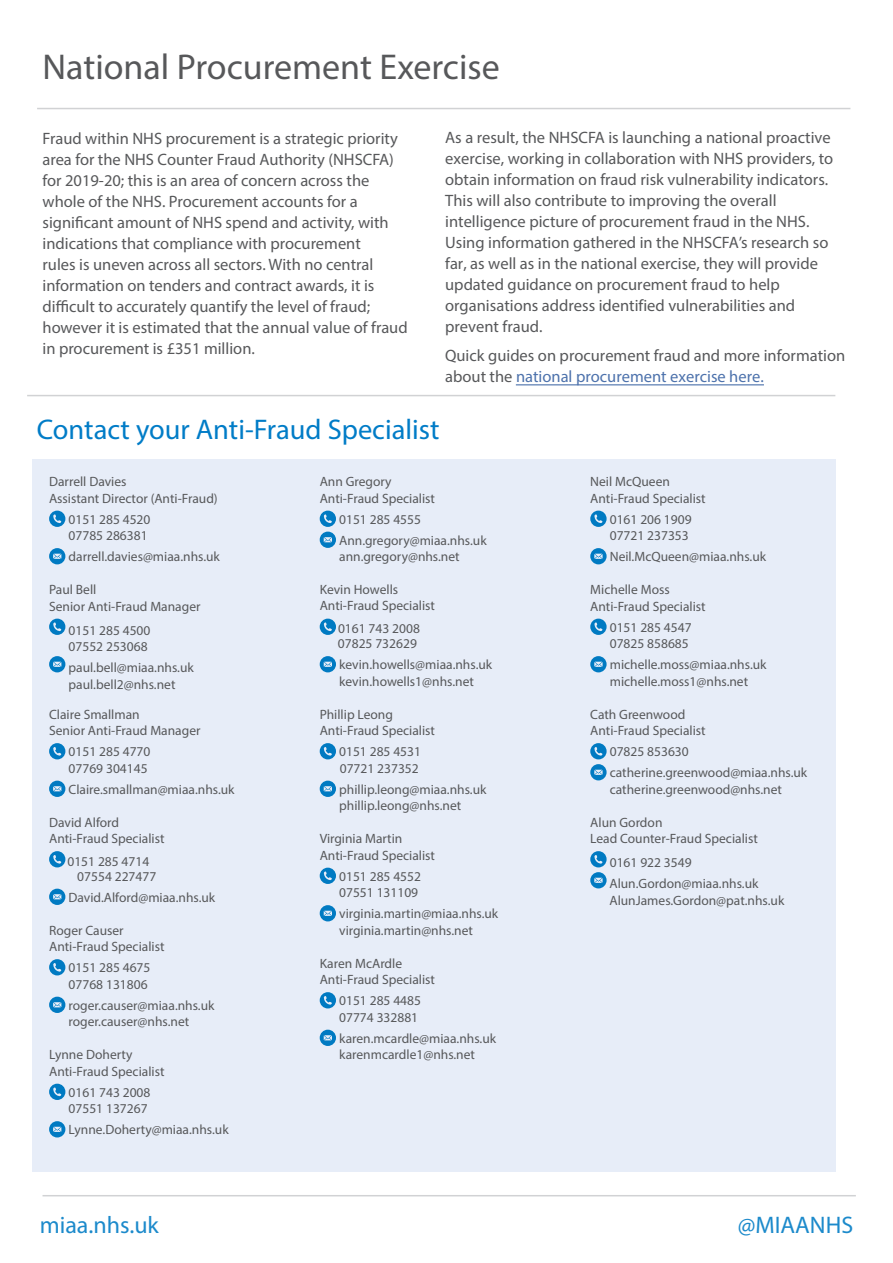
<style>
.page{position:relative;width:893px;height:1263px;background:#fff}
.page>*{position:absolute;margin:0;border:0;box-sizing:border-box;transform-origin:0 0}
.t1{font:36px "Myriad Pro";color:#57585a}
.t2{font:28.5px "Myriad Pro";color:#007cc7}
.t3{font:24px "Myriad Pro";color:#1c8acb}
.t4{font:16.5px/21px "Myriad Pro";color:#57585a}
.t5{font:13.5px/16.5px "Myriad Pro";color:#57585a}
.s1{color:#4d72ac}
</style>
<div class="page">
<hr style="left:43px;top:1195px;width:813px;height:1px;background:#d1d2d4">
<div style="left:32px;top:459px;width:803px;height:712px;background:#e7edf8"></div>
<svg style="left:49px;top:511px;width:16px;height:16px"></svg>
<svg style="left:49px;top:548px;width:16px;height:16px"></svg>
<svg style="left:49px;top:619px;width:16px;height:16px"></svg>
<svg style="left:49px;top:656px;width:16px;height:16px"></svg>
<svg style="left:49px;top:743px;width:16px;height:16px"></svg>
<svg style="left:49px;top:781px;width:16px;height:16px"></svg>
<svg style="left:49px;top:851px;width:16px;height:16px"></svg>
<svg style="left:49px;top:889px;width:16px;height:16px"></svg>
<svg style="left:49px;top:959px;width:16px;height:16px"></svg>
<svg style="left:49px;top:997px;width:16px;height:16px"></svg>
<svg style="left:49px;top:1084px;width:16px;height:16px"></svg>
<svg style="left:49px;top:1121px;width:16px;height:16px"></svg>
<svg style="left:320px;top:511px;width:16px;height:37px"></svg>
<svg style="left:320px;top:619px;width:16px;height:16px"></svg>
<svg style="left:320px;top:656px;width:16px;height:16px"></svg>
<svg style="left:320px;top:743px;width:16px;height:16px"></svg>
<svg style="left:320px;top:781px;width:16px;height:16px"></svg>
<svg style="left:320px;top:868px;width:16px;height:16px"></svg>
<svg style="left:320px;top:905px;width:16px;height:16px"></svg>
<svg style="left:320px;top:992px;width:16px;height:16px"></svg>
<svg style="left:320px;top:1030px;width:16px;height:16px"></svg>
<svg style="left:590px;top:511px;width:17px;height:16px"></svg>
<svg style="left:590px;top:548px;width:17px;height:16px"></svg>
<svg style="left:590px;top:619px;width:17px;height:16px"></svg>
<svg style="left:590px;top:656px;width:17px;height:16px"></svg>
<svg style="left:590px;top:743px;width:17px;height:37px"></svg>
<svg style="left:590px;top:851px;width:17px;height:37px"></svg>
<hr style="left:27px;top:395px;width:808px;height:1px;background:#d1d2d4">
<hr style="left:37px;top:108px;width:813px;height:1px;background:#d1d2d4">
<hr style="left:516px;top:384px;width:248px;height:1px;background:#4d72ac">
<p class="t1" style="left:43px;top:45px;width:459px">National Procurement Exercise</p>
<p class="t4" style="left:43px;top:128px;width:367px">Fraud within NHS procurement is a strategic priority area for the NHS Counter Fraud Authority (NHSCFA) for 2019-20; this is an area of concern across the whole of the NHS. Procurement accounts for a significant amount of NHS spend and activity, with indications that compliance with procurement<br>rules is uneven across all sectors. With no central information on tenders and contract awards, it is difficult to accurately quantify the level of fraud; however it is estimated that the annual value of fraud in procurement is £351 million.</p>
<p class="t4" style="left:445px;top:127px;width:390px">As a result, the NHSCFA is launching a national proactive exercise, working in collaboration with NHS providers, to obtain information on fraud risk vulnerability indicators.<br>This will also contribute to improving the overall intelligence picture of procurement fraud in the NHS.<br>Using information gathered in the NHSCFA’s research so far, as well as in the national exercise, they will provide updated guidance on procurement fraud to help organisations address identified vulnerabilities and prevent fraud.</p>
<p class="t4" style="left:445px;top:345px;width:402px;line-height:20.2px">Quick guides on procurement fraud and more information about the <span class="s1">national procurement exercise here.</span></p>
<p class="t2" style="left:37px;top:412px;width:404px">Contact your Anti-Fraud Specialist</p>
<p class="t5" style="left:49px;top:473px;width:79px">Darrell Davies</p>
<p class="t5" style="left:49px;top:490px;width:170px">Assistant Director (Anti-Fraud)</p>
<p class="t5" style="left:69px;top:511px;width:83px">0151 285 4520<br>07785 286381</p>
<p class="t5" style="left:69px;top:548px;width:153px">darrell.davies@miaa.nhs.uk</p>
<p class="t5" style="left:49px;top:581px;width:49px">Paul Bell</p>
<p class="t5" style="left:49px;top:598px;width:153px">Senior Anti-Fraud Manager</p>
<p class="t5" style="left:69px;top:622px;width:83px">0151 285 4500<br>07552 253068</p>
<p class="t5" style="left:69px;top:659px;width:127px">paul.bell@miaa.nhs.uk paul.bell2@nhs.net</p>
<p class="t5" style="left:49px;top:706px;width:92px">Claire Smallman</p>
<p class="t5" style="left:49px;top:722px;width:153px">Senior Anti-Fraud Manager</p>
<p class="t5" style="left:69px;top:743px;width:83px">0151 285 4770<br>07769 304145</p>
<p class="t5" style="left:69px;top:781px;width:168px">Claire.smallman@miaa.nhs.uk</p>
<p class="t5" style="left:49px;top:814px;width:117px">David Alford<br>Anti-Fraud Specialist</p>
<p class="t5" style="left:77px;top:854px;width:81px;line-height:15px;text-indent:-10px">0151 285 4714<br>07554 227477</p>
<p class="t5" style="left:69px;top:889px;width:148px">David.Alford@miaa.nhs.uk</p>
<p class="t5" style="left:49px;top:922px;width:76px">Roger Causer</p>
<p class="t5" style="left:49px;top:938px;width:117px">Anti-Fraud Specialist</p>
<p class="t5" style="left:69px;top:959px;width:83px">0151 285 4675<br>07768 131806</p>
<p class="t5" style="left:69px;top:997px;width:147px">roger.causer@miaa.nhs.uk roger.causer@nhs.net</p>
<p class="t5" style="left:49px;top:1046px;width:85px">Lynne Doherty</p>
<p class="t5" style="left:49px;top:1063px;width:117px">Anti-Fraud Specialist</p>
<p class="t5" style="left:69px;top:1084px;width:83px">0161 743 2008<br>07551 137267</p>
<p class="t5" style="left:69px;top:1121px;width:162px">Lynne.Doherty@miaa.nhs.uk</p>
<p class="t5" style="left:320px;top:473px;width:73px">Ann Gregory</p>
<p class="t5" style="left:320px;top:490px;width:117px">Anti-Fraud Specialist</p>
<p class="t5" style="left:339px;top:511px;width:83px">0151 285 4555</p>
<p class="t5" style="left:339px;top:532px;width:149px">Ann.gregory@miaa.nhs.uk ann.gregory@nhs.net</p>
<p class="t5" style="left:320px;top:582px;width:117px;line-height:15.9px">Kevin Howells<br>Anti-Fraud Specialist</p>
<p class="t5" style="left:338px;top:621px;width:84px;line-height:15px">0161 743 2008<br>07825 732629</p>
<p class="t5" style="left:339px;top:656px;width:155px">kevin.howells@miaa.nhs.uk kevin.howells1@nhs.net</p>
<p class="t5" style="left:320px;top:706px;width:75px">Phillip Leong</p>
<p class="t5" style="left:320px;top:722px;width:117px">Anti-Fraud Specialist</p>
<p class="t5" style="left:339px;top:743px;width:83px">0151 285 4531</p>
<p class="t5" style="left:340px;top:760px;width:81px">07721 237352</p>
<p class="t5" style="left:339px;top:781px;width:149px">phillip.leong@miaa.nhs.uk phillip.leong@nhs.net</p>
<p class="t5" style="left:320px;top:830px;width:84px">Virginia Martin</p>
<p class="t5" style="left:320px;top:847px;width:117px">Anti-Fraud Specialist</p>
<p class="t5" style="left:339px;top:868px;width:83px">0151 285 4552<br>07551 131109</p>
<p class="t5" style="left:339px;top:905px;width:161px">virginia.martin@miaa.nhs.uk virginia.martin@nhs.net</p>
<p class="t5" style="left:320px;top:955px;width:84px">Karen McArdle</p>
<p class="t5" style="left:320px;top:971px;width:117px">Anti-Fraud Specialist</p>
<p class="t5" style="left:339px;top:992px;width:83px">0151 285 4485<br>07774 332881</p>
<p class="t5" style="left:339px;top:1030px;width:158px">karen.mcardle@miaa.nhs.uk karenmcardle1@nhs.net</p>
<p class="t5" style="left:590px;top:473px;width:81px">Neil McQueen</p>
<p class="t5" style="left:590px;top:490px;width:117px">Anti-Fraud Specialist</p>
<p class="t5" style="left:610px;top:511px;width:83px">0161 206 1909<br>07721 237353</p>
<p class="t5" style="left:610px;top:548px;width:158px">Neil.McQueen@miaa.nhs.uk</p>
<p class="t5" style="left:590px;top:581px;width:81px">Michelle Moss</p>
<p class="t5" style="left:590px;top:598px;width:117px">Anti-Fraud Specialist</p>
<p class="t5" style="left:610px;top:619px;width:83px">0151 285 4547<br>07825 858685</p>
<p class="t5" style="left:610px;top:656px;width:158px">michelle.moss@miaa.nhs.uk michelle.moss1@nhs.net</p>
<p class="t5" style="left:590px;top:706px;width:117px">Cath Greenwood<br>Anti-Fraud Specialist</p>
<p class="t5" style="left:610px;top:743px;width:81px">07825 853630</p>
<p class="t5" style="left:610px;top:764px;width:199px">catherine.greenwood@miaa.nhs.uk catherine.greenwood@nhs.net</p>
<p class="t5" style="left:590px;top:814px;width:169px">Alun Gordon<br>Lead Counter-Fraud Specialist</p>
<p class="t5" style="left:610px;top:854px;width:83px">0161 922 3549</p>
<p class="t5" style="left:609px;top:875px;width:176px">Alun.Gordon@miaa.nhs.uk<br>AlunJames.Gordon@pat.nhs.uk</p>
<p class="t3" style="left:40px;top:1210px;width:121px">miaa.nhs.uk</p>
<p class="t3" style="left:738px;top:1210px;width:117px">@MIAANHS</p>
</div>
